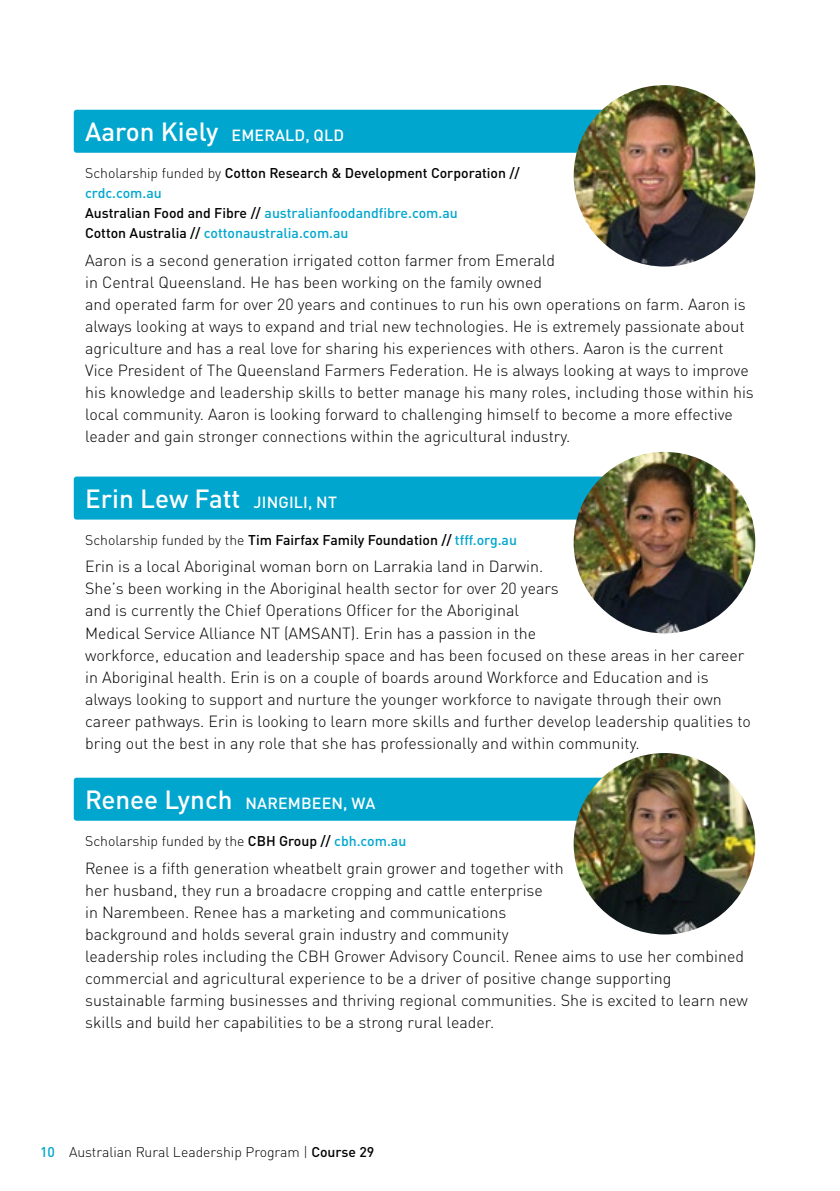
<style>
.page{position:relative;width:840px;height:1191px;background:#fff}
.page>*{position:absolute;margin:0;border:0;box-sizing:border-box;transform-origin:0 0}
.t1{font:500 26px "DIN Pro";color:#fff}
.t2{font:300 16px/22px "DIN Pro";color:#000}
.t3{font:500 16px "DIN Pro";letter-spacing:.01em;color:#fff}
.t4{font:500 14px/20px "DIN Pro";color:#000}
.t5{font:300 14px "DIN Pro";color:#000}
.s1{font-size:26px}
.s2{font-weight:300}
.s3{color:#00a6ce}
.s4{font-size:16px}
.s5{font-weight:500}
.s6{font-weight:500;color:#00a6ce}
</style>
<div class="page">
<div style="left:74px;top:110px;width:652px;height:43px;background:#00a6ce;border-radius:3px"></div>
<div style="left:74px;top:476px;width:652px;height:43px;background:#00a6ce;border-radius:3px"></div>
<div style="left:74px;top:777px;width:652px;height:43px;background:#00a6ce;border-radius:3px"></div>
<img style="left:573px;top:85px;width:181px;height:181px;border-radius:91px">
<img style="left:573px;top:452px;width:181px;height:181px;border-radius:91px">
<img style="left:573px;top:753px;width:181px;height:181px;border-radius:91px">
<p class="t3" style="left:85px;top:123px;width:260px"><span class="s1">Aaron Kiely</span> EMERALD, QLD</p>
<p class="t4" style="left:85px;top:162px;width:436px"><span class="s2">Scholarship funded by</span> Cotton Research &amp; Development Corporation // <span class="s3">crdc.com.au<br></span>Australian Food and Fibre // <span class="s3">australianfoodandfibre.com.au<br></span>Cotton Australia // <span class="s3">cottonaustralia.com.au</span></p>
<p class="t2" style="left:85px;top:248px;width:669px">Aaron is a second generation irrigated cotton farmer from Emerald<br>in Central Queensland. He has been working on the family owned<br>and operated farm for over 20 years and continues to run his own operations on farm. Aaron is always looking at ways to expand and trial new technologies. He is extremely passionate about agriculture and has a real love for sharing his experiences with others. Aaron is the current Vice President of The Queensland Farmers Federation. He is always looking at ways to improve his knowledge and leadership skills to better manage his many roles, including those within his local community. Aaron is looking forward to challenging himself to become a more effective leader and gain stronger connections within the agricultural industry.</p>
<h1 class="t1" style="left:85px;top:478px;width:253px">Erin Lew Fatt <span class="s4">JINGILI, NT</span></h1>
<p class="t4" style="left:85px;top:529px;width:433px"><span class="s2">Scholarship funded by the</span> Tim Fairfax Family Foundation // <span class="s3">tfff.org.au</span></p>
<p class="t2" style="left:85px;top:554px;width:667px">Erin is a local Aboriginal woman born on Larrakia land in Darwin.<br>She’s been working in the Aboriginal health sector for over 20 years<br>and is currently the Chief Operations Officer for the Aboriginal<br>Medical Service Alliance NT (AMSANT). Erin has a passion in the<br>workforce, education and leadership space and has been focused on these areas in her career in Aboriginal health. Erin is on a couple of boards around Workforce and Education and is always looking to support and nurture the younger workforce to navigate through their own career pathways. Erin is looking to learn more skills and further develop leadership qualities to bring out the best in any role that she has professionally and within community.</p>
<p class="t3" style="left:85px;top:790px;width:291px"><span class="s1">Renee Lynch</span> NAREMBEEN, WA</p>
<p class="t5" style="left:85px;top:830px;width:322px">Scholarship funded by the <span class="s5">CBH Group //</span> <span class="s6">cbh.com.au</span></p>
<p class="t2" style="left:85px;top:855px;width:664px">Renee is a fifth generation wheatbelt grain grower and together with<br>her husband, they run a broadacre cropping and cattle enterprise<br>in Narembeen. Renee has a marketing and communications<br>background and holds several grain industry and community<br>leadership roles including the CBH Grower Advisory Council. Renee aims to use her combined commercial and agricultural experience to be a driver of positive change supporting sustainable farming businesses and thriving regional communities. She is excited to learn new skills and build her capabilities to be a strong rural leader.</p>
<p class="t5" style="left:40px;top:1141px;width:336px"><span class="s6">10</span> Australian Rural Leadership Program | <span class="s5">Course 29</span></p>
</div>
